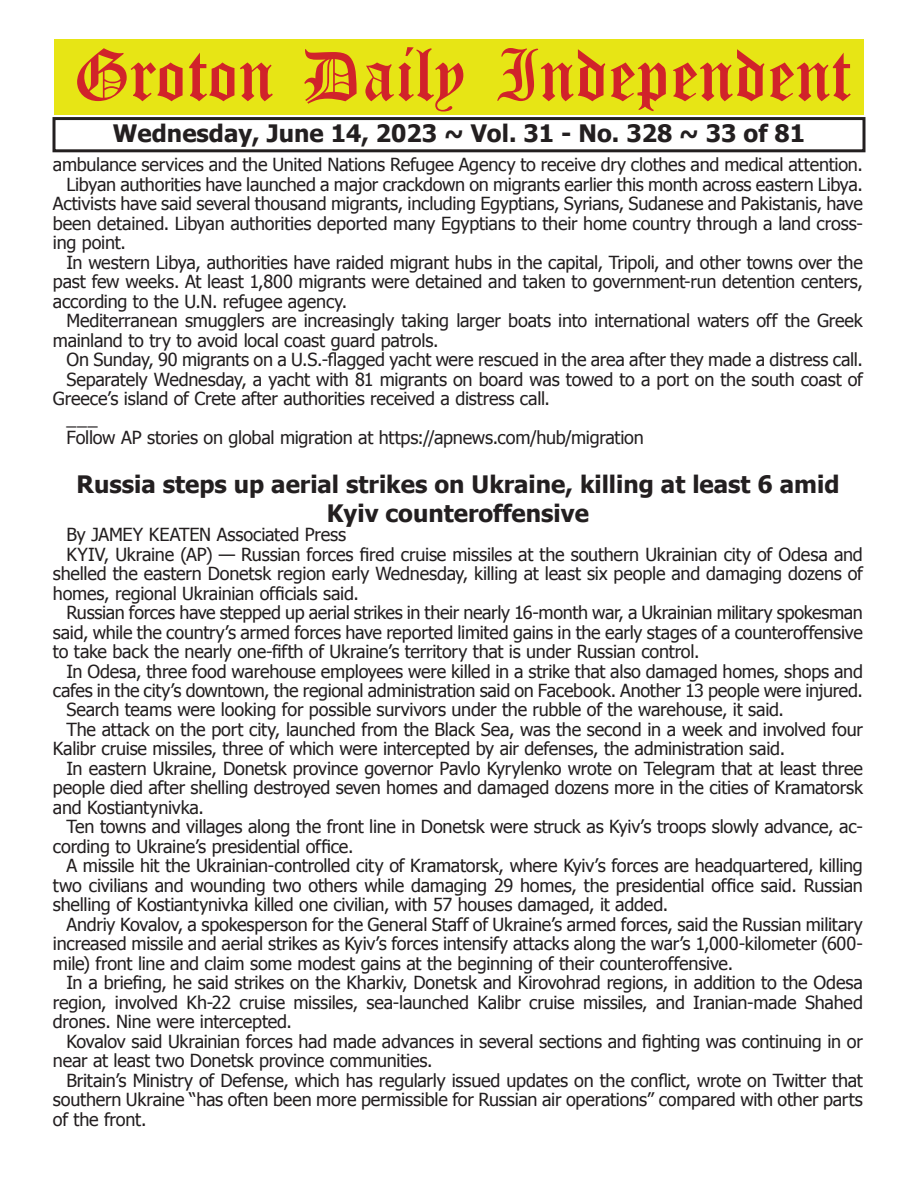
<style>
.page{position:relative;width:918px;height:1188px;background:#fff}
.page>*{position:absolute;margin:0;border:0;box-sizing:border-box;transform-origin:0 0}
.t1{font:54px "Old English Five";color:#d1232a}
.t2{font:700 24px/28.8px "Tahoma";color:#231f20;text-align:center}
.t3{font:18px "Tahoma";letter-spacing:-.015em;color:#231f20}
</style>
<div class="page">
<div style="left:52px;top:117px;width:814px;height:35px;border:3px solid #231f20"></div>
<div style="left:54px;top:40px;width:810px;height:75px;background:#e7e515"></div>
<h1 class="t1" style="left:73px;top:50px;width:779px">Groton Daily Independent</h1>
<h2 class="t2" style="left:113px;top:117px;width:694px">Wednesday, June 14, 2023 ~ Vol. 31 - No. 328 ~ 33 of 81</h2>
<p class="t3" style="left:53px;top:153px;width:811px">ambulance services and the United Nations Refugee Agency to receive dry clothes and medical attention.</p>
<p class="t3" style="left:66px;top:172px;width:798px">Libyan authorities have launched a major crackdown on migrants earlier this month across eastern Libya.</p>
<p class="t3" style="left:53px;top:192px;width:811px">Activists have said several thousand migrants, including Egyptians, Syrians, Sudanese and Pakistanis, have</p>
<p class="t3" style="left:53px;top:211px;width:812px">been detained. Libyan authorities deported many Egyptians to their home country through a land cross-</p>
<p class="t3" style="left:53px;top:231px;width:75px">ing point.</p>
<p class="t3" style="left:66px;top:250px;width:798px">In western Libya, authorities have raided migrant hubs in the capital, Tripoli, and other towns over the</p>
<p class="t3" style="left:53px;top:270px;width:812px">past few weeks. At least 1,800 migrants were detained and taken to government-run detention centers,</p>
<p class="t3" style="left:53px;top:289px;width:296px">according to the U.N. refugee agency.</p>
<p class="t3" style="left:66px;top:309px;width:798px">Mediterranean smugglers are increasingly taking larger boats into international waters off the Greek</p>
<p class="t3" style="left:53px;top:328px;width:387px">mainland to try to avoid local coast guard patrols.</p>
<p class="t3" style="left:66px;top:348px;width:798px">On Sunday, 90 migrants on a U.S.-flagged yacht were rescued in the area after they made a distress call.</p>
<p class="t3" style="left:66px;top:367px;width:798px">Separately Wednesday, a yacht with 81 migrants on board was towed to a port on the south coast of</p>
<p class="t3" style="left:53px;top:387px;width:499px">Greece’s island of Crete after authorities received a distress call.</p>
<p class="t3" style="left:66px;top:406px;width:33px">___</p>
<p class="t3" style="left:66px;top:426px;width:579px">Follow AP stories on global migration at https://apnews.com/hub/migration</p>
<h2 class="t2" style="left:77px;top:468px;width:764px">Russia steps up aerial strikes on Ukraine, killing at least 6 amid<br>Kyiv counteroffensive</h2>
<p class="t3" style="left:66px;top:522px;width:281px">By JAMEY KEATEN Associated Press</p>
<p class="t3" style="left:66px;top:542px;width:798px">KYIV, Ukraine (AP) — Russian forces fired cruise missiles at the southern Ukrainian city of Odesa and</p>
<p class="t3" style="left:53px;top:561px;width:812px">shelled the eastern Donetsk region early Wednesday, killing at least six people and damaging dozens of</p>
<p class="t3" style="left:53px;top:581px;width:308px">homes, regional Ukrainian officials said.</p>
<p class="t3" style="left:66px;top:600px;width:798px">Russian forces have stepped up aerial strikes in their nearly 16-month war, a Ukrainian military spokesman</p>
<p class="t3" style="left:53px;top:620px;width:811px">said, while the country’s armed forces have reported limited gains in the early stages of a counteroffensive</p>
<p class="t3" style="left:53px;top:639px;width:648px">to take back the nearly one-fifth of Ukraine’s territory that is under Russian control.</p>
<p class="t3" style="left:66px;top:659px;width:798px">In Odesa, three food warehouse employees were killed in a strike that also damaged homes, shops and</p>
<p class="t3" style="left:53px;top:678px;width:812px">cafes in the city’s downtown, the regional administration said on Facebook. Another 13 people were injured.</p>
<p class="t3" style="left:66px;top:698px;width:719px">Search teams were looking for possible survivors under the rubble of the warehouse, it said.</p>
<p class="t3" style="left:66px;top:717px;width:798px">The attack on the port city, launched from the Black Sea, was the second in a week and involved four</p>
<p class="t3" style="left:53px;top:737px;width:734px">Kalibr cruise missiles, three of which were intercepted by air defenses, the administration said.</p>
<p class="t3" style="left:66px;top:756px;width:798px">In eastern Ukraine, Donetsk province governor Pavlo Kyrylenko wrote on Telegram that at least three</p>
<p class="t3" style="left:53px;top:776px;width:812px">people died after shelling destroyed seven homes and damaged dozens more in the cities of Kramatorsk</p>
<p class="t3" style="left:53px;top:795px;width:152px">and Kostiantynivka.</p>
<p class="t3" style="left:66px;top:815px;width:798px">Ten towns and villages along the front line in Donetsk were struck as Kyiv’s troops slowly advance, ac-</p>
<p class="t3" style="left:53px;top:834px;width:302px">cording to Ukraine’s presidential office.</p>
<p class="t3" style="left:66px;top:854px;width:798px">A missile hit the Ukrainian-controlled city of Kramatorsk, where Kyiv’s forces are headquartered, killing</p>
<p class="t3" style="left:53px;top:873px;width:812px">two civilians and wounding two others while damaging 29 homes, the presidential office said. Russian</p>
<p class="t3" style="left:53px;top:893px;width:617px">shelling of Kostiantynivka killed one civilian, with 57 houses damaged, it added.</p>
<p class="t3" style="left:66px;top:912px;width:798px">Andriy Kovalov, a spokesperson for the General Staff of Ukraine’s armed forces, said the Russian military</p>
<p class="t3" style="left:53px;top:932px;width:811px">increased missile and aerial strikes as Kyiv’s forces intensify attacks along the war’s 1,000-kilometer (600-</p>
<p class="t3" style="left:53px;top:951px;width:682px">mile) front line and claim some modest gains at the beginning of their counteroffensive.</p>
<p class="t3" style="left:66px;top:971px;width:798px">In a briefing, he said strikes on the Kharkiv, Donetsk and Kirovohrad regions, in addition to the Odesa</p>
<p class="t3" style="left:53px;top:990px;width:812px">region, involved Kh-22 cruise missiles, sea-launched Kalibr cruise missiles, and Iranian-made Shahed</p>
<p class="t3" style="left:53px;top:1010px;width:241px">drones. Nine were intercepted.</p>
<p class="t3" style="left:66px;top:1029px;width:798px">Kovalov said Ukrainian forces had made advances in several sections and fighting was continuing in or</p>
<p class="t3" style="left:53px;top:1049px;width:381px">near at least two Donetsk province communities.</p>
<p class="t3" style="left:66px;top:1068px;width:798px">Britain’s Ministry of Defense, which has regularly issued updates on the conflict, wrote on Twitter that</p>
<p class="t3" style="left:53px;top:1088px;width:811px">southern Ukraine “has often been more permissible for Russian air operations” compared with other parts</p>
<p class="t3" style="left:53px;top:1107px;width:95px">of the front.</p>
</div>
